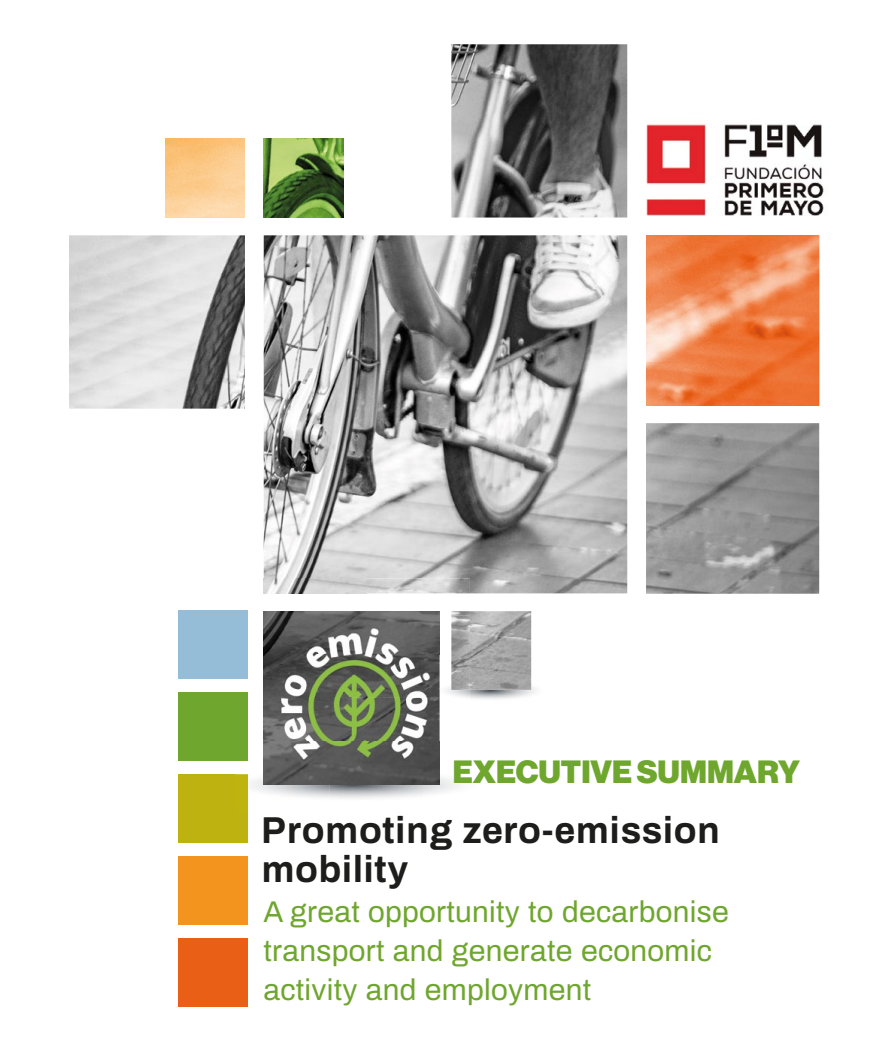
<style>
.page{position:relative;width:893px;height:1063px;background:#fff}
.page>*{position:absolute;margin:0;border:0;box-sizing:border-box;transform-origin:0 0}
.t1{font:700 37.5px/39px "Archivo";letter-spacing:.01em;color:#1d1e1c}
.t2{font:900 31.5px "Neue Haas Display";color:#6fa72e}
.t3{font:30px/39px "Archivo";letter-spacing:.01em;color:#6fa62e}
</style>
<div class="page">
<img style="left:470px;top:690px;width:66px;height:9px">
<img style="left:69px;top:44px;width:750px;height:646px">
<img style="left:165px;top:139px;width:80px;height:79px">
<img style="left:263px;top:139px;width:80px;height:79px">
<img style="left:647px;top:235px;width:172px;height:171px">
<img style="left:647px;top:118px;width:177px;height:97px">
<div style="left:178px;top:610px;width:70px;height:68px;background:#95bdd7"></div>
<div style="left:178px;top:692px;width:70px;height:68px;background:#6fa62e"></div>
<div style="left:178px;top:774px;width:70px;height:68px;background:#beb210"></div>
<div style="left:178px;top:856px;width:70px;height:68px;background:#f2941e"></div>
<div style="left:178px;top:938px;width:70px;height:68px;background:#e95f15"></div>
<img style="left:235px;top:578px;width:47px;height:47px">
<img style="left:282px;top:593px;width:85px;height:18px">
<img style="left:440px;top:616px;width:11px;height:9px">
<img style="left:248px;top:625px;width:16px;height:47px">
<img style="left:440px;top:625px;width:11px;height:47px">
<img style="left:235px;top:672px;width:29px;height:93px">
<img style="left:440px;top:672px;width:30px;height:26px">
<img style="left:250px;top:765px;width:79px;height:33px">
<img style="left:329px;top:784px;width:94px;height:15px">
<img style="left:423px;top:777px;width:35px;height:18px">
<img style="left:264px;top:578px;width:103px;height:15px">
<img style="left:367px;top:578px;width:103px;height:38px">
<img style="left:451px;top:616px;width:19px;height:74px">
<img style="left:264px;top:611px;width:176px;height:173px">
<img style="left:235px;top:610px;width:13px;height:68px">
<img style="left:235px;top:692px;width:13px;height:68px">
<img style="left:235px;top:774px;width:13px;height:1px">
<p class="t2" style="left:453px;top:754px;width:349px">EXECUTIVE SUMMARY</p>
<p class="t1" style="left:262px;top:810px;width:460px">Promoting zero-emission mobility</p>
<p class="t3" style="left:263px;top:891px;width:467px">A great opportunity to decarbonise transport and generate economic activity and employment</p>
</div>
